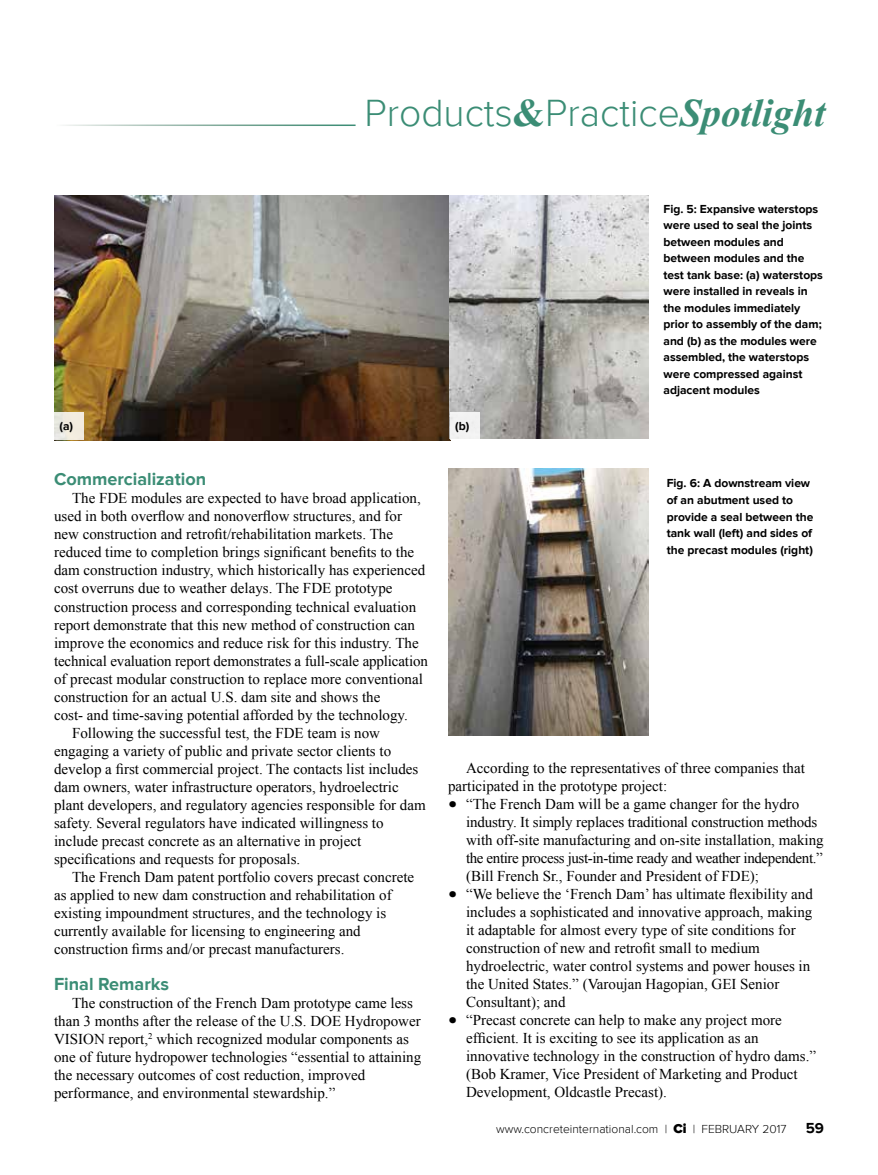
<style>
.page{position:relative;width:878px;height:1175px;background:#fff}
.page>*{position:absolute;margin:0;border:0;box-sizing:border-box;transform-origin:0 0}
.t1{font:300 39px "Proxima Nova";color:#3b8d75}
.t2{font:700 18px "Proxima Nova";color:#3b8d75}
.t3{font:15px/18px "Times New Roman";color:#000}
.t4{font:700 15px "Proxima Nova";color:#000}
.t5{font:700 12px/16.5px "Proxima Nova";color:#000}
.t6{font:300 12px "Proxima Nova";color:#000}
.s1{font-family:"Times New Roman";font-weight:700}
.s2{font-family:"Times New Roman";font-weight:700;font-style:italic}
.s3{font-family:"Adobe Caslon Pro";font-size:27px}
.s4{font-weight:900;font-size:13.5px}
</style>
<div class="page">
<img style="left:54px;top:196px;width:594px;height:244px">
<div style="left:54px;top:412px;width:30px;height:28px;background:linear-gradient(to right,#e6e6e0,#f6edde)"></div>
<div style="left:449px;top:412px;width:30px;height:28px;background:#f2f2f2"></div>
<img style="left:448px;top:468px;width:200px;height:267px">
<h1 class="t1" style="left:364px;top:97px;width:462px">Products<span class="s1">&amp;</span>Practice<span class="s2">Spotlight</span></h1>
<p class="t5" style="left:59px;top:418px;width:15px">(a)</p>
<p class="t5" style="left:455px;top:418px;width:16px">(b)</p>
<p class="t5" style="left:663px;top:201px;width:161px">Fig. 5: Expansive waterstops were used to seal the joints between modules and between modules and the test tank base: (a) waterstops were installed in reveals in the modules immediately prior to assembly of the dam; and (b) as the modules were assembled, the waterstops were compressed against adjacent modules</p>
<p class="t2" style="left:54px;top:472px;width:154px">Commercialization</p>
<p class="t3" style="left:72px;top:489px;width:350px">The FDE modules are expected to have broad application,</p>
<p class="t3" style="left:54px;top:507px;width:349px">used in both overflow and nonoverflow structures, and for</p>
<p class="t3" style="left:54px;top:525px;width:340px">new construction and retrofit/rehabilitation markets. The</p>
<p class="t3" style="left:54px;top:543px;width:361px">reduced time to completion brings significant benefits to the</p>
<p class="t3" style="left:54px;top:562px;width:373px">dam construction industry, which historically has experienced</p>
<p class="t3" style="left:54px;top:579px;width:340px">cost overruns due to weather delays. The FDE prototype</p>
<p class="t3" style="left:54px;top:598px;width:364px">construction process and corresponding technical evaluation</p>
<p class="t3" style="left:54px;top:616px;width:362px">report demonstrate that this new method of construction can</p>
<p class="t3" style="left:54px;top:633px;width:366px">improve the economics and reduce risk for this industry. The</p>
<p class="t3" style="left:54px;top:652px;width:375px">technical evaluation report demonstrates a full-scale application</p>
<p class="t3" style="left:54px;top:670px;width:370px">of precast modular construction to replace more conventional</p>
<p class="t3" style="left:54px;top:688px;width:328px">construction for an actual U.S. dam site and shows the</p>
<p class="t3" style="left:54px;top:706px;width:355px">cost- and time-saving potential afforded by the technology.</p>
<p class="t3" style="left:72px;top:724px;width:309px">Following the successful test, the FDE team is now</p>
<p class="t3" style="left:54px;top:742px;width:339px">engaging a variety of public and private sector clients to</p>
<p class="t3" style="left:54px;top:759px;width:366px">develop a first commercial project. The contacts list includes</p>
<p class="t3" style="left:54px;top:778px;width:346px">dam owners, water infrastructure operators, hydroelectric</p>
<p class="t3" style="left:54px;top:796px;width:373px">plant developers, and regulatory agencies responsible for dam</p>
<p class="t3" style="left:54px;top:814px;width:331px">safety. Several regulators have indicated willingness to</p>
<p class="t3" style="left:54px;top:831px;width:308px">include precast concrete as an alternative in project</p>
<p class="t3" style="left:54px;top:849px;width:248px">specifications and requests for proposals.</p>
<p class="t3" style="left:72px;top:867px;width:343px">The French Dam patent portfolio covers precast concrete</p>
<p class="t3" style="left:54px;top:886px;width:339px">as applied to new dam construction and rehabilitation of</p>
<p class="t3" style="left:54px;top:904px;width:334px">existing impoundment structures, and the technology is</p>
<p class="t3" style="left:54px;top:922px;width:308px">currently available for licensing to engineering and</p>
<p class="t3" style="left:54px;top:939px;width:292px">construction firms and/or precast manufacturers.</p>
<p class="t2" style="left:54px;top:976px;width:116px">Final Remarks</p>
<p class="t3" style="left:54px;top:993px;width:369px;text-indent:18px">The construction of the French Dam prototype came less than 3 months after the release of the U.S. DOE Hydropower VISION report,<sup>2</sup> which recognized modular components as one of future hydropower technologies “essential to attaining the necessary outcomes of cost reduction, improved performance, and environmental stewardship.”</p>
<p class="t5" style="left:666px;top:476px;width:148px">Fig. 6: A downstream view of an abutment used to provide a seal between the tank wall (left) and sides of the precast modules (right)</p>
<p class="t3" style="left:448px;top:760px;width:358px;text-indent:18px">According to the representatives of three companies that participated in the prototype project:</p>
<p class="t3" style="left:466px;top:795px;width:359px;text-indent:-18px"><span class="s3">•</span> “The French Dam will be a game changer for the hydro industry. It simply replaces traditional construction methods with off-site manufacturing and on-site installation, making the entire process just-in-time ready and weather independent.” (Bill French Sr., Founder and President of FDE);</p>
<p class="t3" style="left:466px;top:885px;width:348px;text-indent:-18px"><span class="s3">•</span> “We believe the ‘French Dam’ has ultimate flexibility and includes a sophisticated and innovative approach, making it adaptable for almost every type of site conditions for construction of new and retrofit small to medium hydroelectric, water control systems and power houses in the United States.” (Varoujan Hagopian, GEI Senior Consultant); and</p>
<p class="t3" style="left:466px;top:1011px;width:351px;text-indent:-18px"><span class="s3">•</span> “Precast concrete can help to make any project more efficient. It is exciting to see its application as an innovative technology in the construction of hydro dams.” (Bob Kramer, Vice President of Marketing and Product Development, Oldcastle Precast).</p>
<p class="t6" style="left:496px;top:1123px;width:292px">www.concreteinternational.com | <span class="s4">Ci</span> | FEBRUARY 2017</p>
<p class="t4" style="left:805px;top:1121px;width:20px">59</p>
</div>
